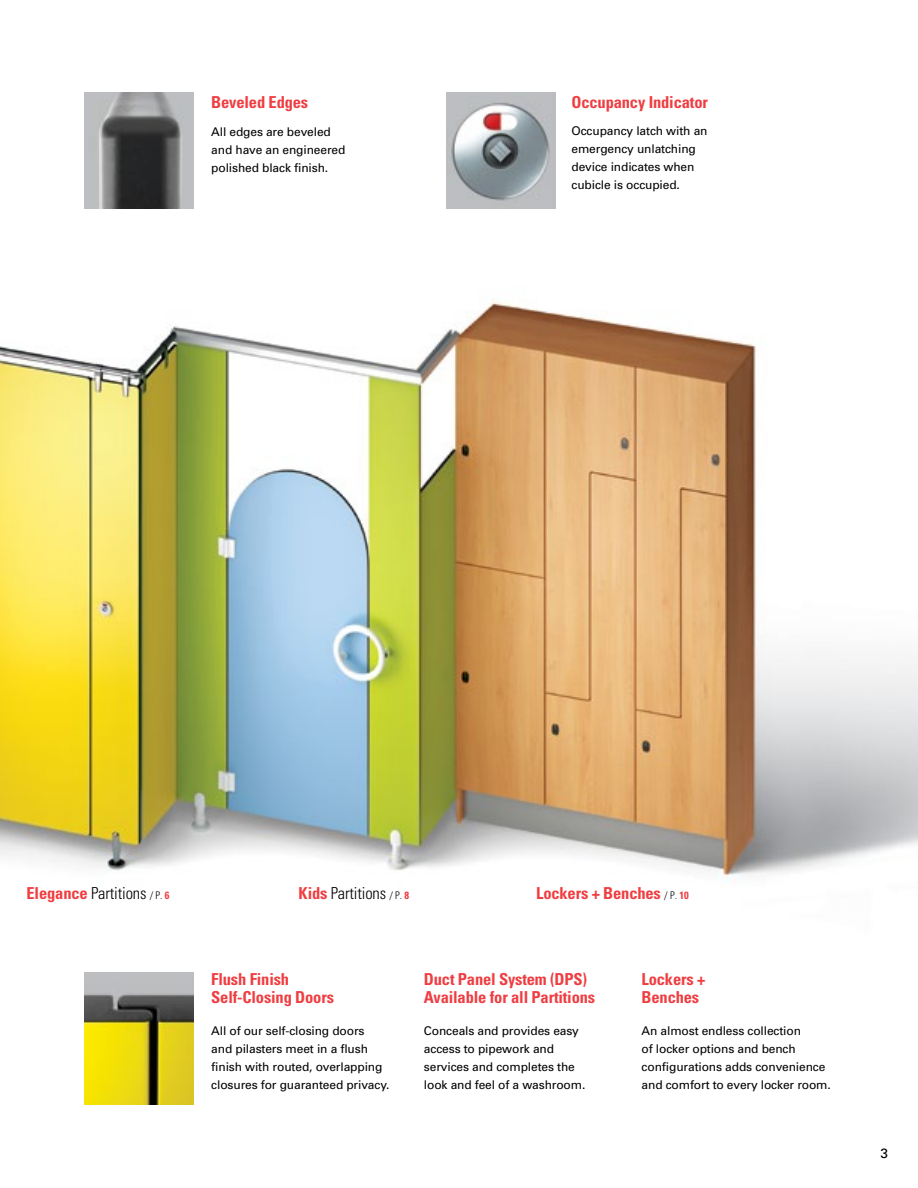
<style>
.page{position:relative;width:918px;height:1188px;background:#fff}
.page>*{position:absolute;margin:0;border:0;box-sizing:border-box;transform-origin:0 0}
.t1{font:700 condensed 16.5px/18px "Univers";letter-spacing:-.01em;color:#ef3e42}
.t2{font:300 condensed 16.5px "Univers";letter-spacing:-.01em;color:#000}
.t3{font:13.5px "Univers";color:#000}
.t4{font:12px/18px "Univers";letter-spacing:-.01em;color:#000}
.s1{font-weight:700;color:#ef3e42}
.s2{font-size:10.5px}
.s3{font-weight:700;font-size:10.5px;color:#ef3e42}
.s4{font-weight:300;font-size:10.5px;color:#000}
</style>
<div class="page">
<img style="left:0;top:92px;width:918px;height:1013px">
<img style="left:85px;top:93px;width:109px;height:116px">
<img style="left:85px;top:973px;width:109px;height:132px">
<img style="left:446px;top:93px;width:109px;height:116px">
<h1 class="t1" style="left:211px;top:94px;width:99px">Beveled Edges</h1>
<h1 class="t1" style="left:572px;top:94px;width:138px">Occupancy Indicator</h1>
<p class="t4" style="left:211px;top:123px;width:136px">All edges are beveled and have an engineered polished black finish.</p>
<p class="t4" style="left:572px;top:122px;width:138px">Occupancy latch with an emergency unlatching device indicates when cubicle is occupied.</p>
<h1 class="t2" style="left:27px;top:884px;width:144px"><span class="s1">Elegance</span> Partitions <span class="s2">/ P.</span> <span class="s3">6</span></h1>
<h1 class="t2" style="left:299px;top:884px;width:112px"><span class="s1">Kids</span> Partitions <span class="s2">/ P.</span> <span class="s3">8</span></h1>
<h1 class="t1" style="left:536px;top:884px;width:154px">Lockers + Benches <span class="s4">/ P.</span> <span class="s2">10</span></h1>
<h1 class="t1" style="left:211px;top:970px;width:124px">Flush Finish<br>Self-Closing Doors</h1>
<p class="t4" style="left:211px;top:1022px;width:180px">All of our self-closing doors<br>and pilasters meet in a flush finish with routed, overlapping closures for guaranteed privacy.</p>
<h1 class="t1" style="left:424px;top:970px;width:173px">Duct Panel System (DPS)<br>Available for all Partitions</h1>
<p class="t4" style="left:424px;top:1022px;width:163px">Conceals and provides easy access to pipework and services and completes the look and feel of a washroom.</p>
<h1 class="t1" style="left:642px;top:970px;width:65px">Lockers +<br>Benches</h1>
<p class="t4" style="left:642px;top:1022px;width:191px">An almost endless collection<br>of locker options and bench configurations adds convenience and comfort to every locker room.</p>
<p class="t3" style="left:881px;top:1145px;width:9px">3</p>
</div>
